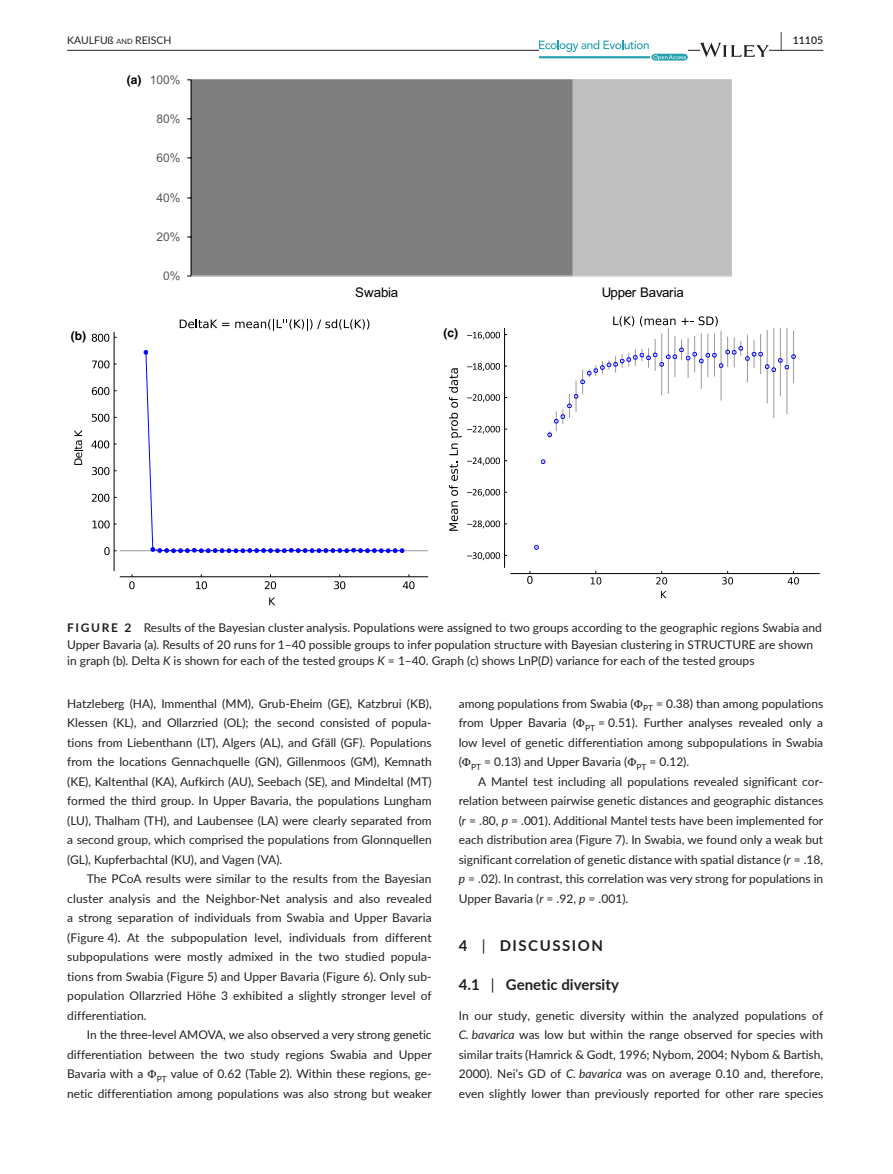
<style>
.page{position:relative;width:893px;height:1174px;background:#fff}
.page>*{position:absolute;margin:0;border:0;box-sizing:border-box;transform-origin:0 0}
.t1{font:600 19.5px "Lato";color:#231f20;scale:.48 1}
.t2{font:700 15px "Lato";color:#231f20}
.t3{font:700 15px "Lato";letter-spacing:.1em;color:#231f20}
.t4{font:13.35px "Arial";letter-spacing:-.02em;color:#000}
.t5{font:12px/19.5px "Lato";color:#231f20;text-align:justify}
.t6{font:12px "Arial";color:#595959}
.t7{font:700 12px "Helvetica";color:#000}
.t8{font:10.5px "Lato";color:#231f20}
.t9{font:600 10.5px "Lato";color:#231f20}
.s1{font-style:inherit}
.s2{font-size:7.35px}
.s3{font-weight:700}
.s4{font-style:italic}
.s5{font-family:"STIX"}
.s6{font-weight:400}
</style>
<div class="page">
<hr style="left:67px;top:50px;width:756px;height:1px;background:#231f20">
<svg style="left:539px;top:40px;width:149px;height:21px"></svg>
<svg style="left:700px;top:43px;width:69px;height:14px"></svg>
<div style="left:191px;top:79px;width:382px;height:196px;background:#7f7f7f"></div>
<div style="left:573px;top:79px;width:159px;height:197px;background:#bfbfbf"></div>
<hr style="left:191px;top:80px;width:1px;height:196px;background:#000">
<hr style="left:191px;top:275px;width:540px;height:1px;background:#d9d9d9">
<hr style="left:120px;top:550px;width:308px;height:1px;background:#999">
<svg style="left:145px;top:354px;width:9px;height:197px"></svg>
<svg style="left:144px;top:350px;width:4px;height:4px"></svg>
<svg style="left:151px;top:547px;width:253px;height:6px"></svg>
<svg style="left:129px;top:574px;width:6px;height:15px"></svg>
<svg style="left:196px;top:574px;width:11px;height:15px"></svg>
<svg style="left:265px;top:574px;width:11px;height:15px"></svg>
<svg style="left:334px;top:574px;width:11px;height:15px"></svg>
<svg style="left:403px;top:574px;width:12px;height:15px"></svg>
<svg style="left:269px;top:597px;width:6px;height:8px"></svg>
<svg style="left:104px;top:547px;width:13px;height:8px"></svg>
<svg style="left:92px;top:520px;width:25px;height:8px"></svg>
<svg style="left:92px;top:494px;width:25px;height:8px"></svg>
<svg style="left:92px;top:467px;width:25px;height:8px"></svg>
<svg style="left:91px;top:440px;width:26px;height:8px"></svg>
<svg style="left:92px;top:414px;width:25px;height:8px"></svg>
<svg style="left:92px;top:387px;width:25px;height:8px"></svg>
<svg style="left:92px;top:360px;width:25px;height:8px"></svg>
<svg style="left:92px;top:334px;width:25px;height:8px"></svg>
<svg style="left:74px;top:430px;width:8px;height:35px"></svg>
<hr style="left:120px;top:576px;width:308px;height:1px;background:#000">
<hr style="left:114px;top:332px;width:1px;height:238px;background:#000">
<svg style="left:180px;top:319px;width:49px;height:9px"></svg>
<svg style="left:235px;top:319px;width:134px;height:12px"></svg>
<hr style="left:661px;top:334px;width:1px;height:61px;background:#999">
<hr style="left:668px;top:328px;width:1px;height:65px;background:#999">
<hr style="left:675px;top:337px;width:1px;height:40px;background:#999">
<hr style="left:694px;top:336px;width:1px;height:36px;background:#999">
<hr style="left:701px;top:334px;width:1px;height:54px;background:#999">
<hr style="left:707px;top:334px;width:1px;height:42px;background:#999">
<hr style="left:714px;top:334px;width:1px;height:42px;background:#999">
<hr style="left:721px;top:331px;width:1px;height:69px;background:#999">
<hr style="left:727px;top:337px;width:1px;height:30px;background:#999">
<hr style="left:747px;top:335px;width:1px;height:47px;background:#999">
<hr style="left:760px;top:334px;width:1px;height:40px;background:#999">
<hr style="left:767px;top:330px;width:1px;height:73px;background:#999">
<hr style="left:773px;top:328px;width:1px;height:89px;background:#999">
<hr style="left:780px;top:328px;width:1px;height:68px;background:#999">
<hr style="left:787px;top:328px;width:1px;height:85px;background:#999">
<hr style="left:793px;top:331px;width:1px;height:51px;background:#999">
<svg style="left:534px;top:545px;width:4px;height:4px"></svg>
<svg style="left:541px;top:460px;width:4px;height:4px"></svg>
<svg style="left:548px;top:338px;width:248px;height:99px"></svg>
<svg style="left:527px;top:571px;width:6px;height:13px"></svg>
<svg style="left:591px;top:571px;width:10px;height:13px"></svg>
<svg style="left:656px;top:571px;width:11px;height:13px"></svg>
<svg style="left:722px;top:571px;width:11px;height:13px"></svg>
<svg style="left:788px;top:571px;width:11px;height:13px"></svg>
<svg style="left:661px;top:591px;width:6px;height:7px"></svg>
<hr style="left:511px;top:573px;width:308px;height:1px;background:#000">
<hr style="left:504px;top:328px;width:1px;height:239px;background:#000">
<svg style="left:613px;top:316px;width:21px;height:10px"></svg>
<svg style="left:640px;top:316px;width:35px;height:10px"></svg>
<svg style="left:681px;top:316px;width:37px;height:10px"></svg>
<svg style="left:467px;top:332px;width:40px;height:8px"></svg>
<svg style="left:449px;top:363px;width:58px;height:168px"></svg>
<svg style="left:467px;top:552px;width:40px;height:8px"></svg>
<h1 class="t1" style="left:780px;top:26px;width:7px">|</h1>
<p class="t8" style="left:67px;top:33px;width:106px">KAULFU<span class="s1">ß</span> <span class="s2">and</span> REISCH</p>
<p class="t9" style="left:793px;top:33px;width:32px">11105</p>
<p class="t7" style="left:127px;top:72px;width:16px">(a)</p>
<p class="t6" style="left:150px;top:72px;width:32px">100%</p>
<p class="t6" style="left:157px;top:111px;width:26px">80%</p>
<p class="t6" style="left:157px;top:150px;width:26px">60%</p>
<p class="t6" style="left:157px;top:189px;width:26px">40%</p>
<p class="t6" style="left:157px;top:229px;width:26px">20%</p>
<p class="t6" style="left:163px;top:268px;width:19px">0%</p>
<p class="t4" style="left:355px;top:284px;width:44px">Swabia</p>
<p class="t4" style="left:602px;top:284px;width:84px">Upper Bavaria</p>
<p class="t7" style="left:71px;top:328px;width:17px">(b)</p>
<p class="t7" style="left:443px;top:325px;width:16px">(c)</p>
<p class="t5" style="left:67px;top:619px;width:756px;line-height:16.5px;text-align:left"><span class="s3">FIGURE 2</span> Results of the Bayesian cluster analysis. Populations were assigned to two groups according to the geographic regions Swabia and<br>Upper Bavaria (a). Results of 20 runs for 1–40 possible groups to infer population structure with Bayesian clustering in STRUCTURE are shown in graph (b). Delta <span class="s4">K</span> is shown for each of the tested groups <span class="s4">K</span> = 1–40. Graph (c) shows LnP(<span class="s4">D</span>) variance for each of the tested groups</p>
<p class="t5" style="left:67px;top:693px;width:366px">Hatzleberg (HA), Immenthal (MM), Grub-Eheim (GE), Katzbrui (KB), Klessen (KL), and Ollarzried (OL); the second consisted of popula&shy;tions from Liebenthann (LT), Algers (AL), and Gfäll (GF). Populations from the locations Gennachquelle (GN), Gillenmoos (GM), Kemnath (KE), Kaltenthal (KA), Aufkirch (AU), Seebach (SE), and Mindeltal (MT) formed the third group. In Upper Bavaria, the populations Lungham (LU), Thalham (TH), and Laubensee (LA) were clearly separated from a second group, which comprised the populations from Glonnquellen (GL), Kupferbachtal (KU), and Vagen (VA).</p>
<p class="t5" style="left:67px;top:868px;width:366px;text-indent:20px">The PCoA results were similar to the results from the Bayesian cluster analysis and the Neighbor-Net analysis and also revealed a strong separation of individuals from Swabia and Upper Bavaria (Figure 4). At the subpopulation level, individuals from different subpopulations were mostly admixed in the two studied popula&shy;tions from Swabia (Figure 5) and Upper Bavaria (Figure 6). Only sub&shy;population Ollarzried Höhe 3 exhibited a slightly stronger level of differentiation.</p>
<p class="t5" style="left:67px;top:1024px;width:366px;text-indent:20px">In the three-level AMOVA, we also observed a very strong genetic differentiation between the two study regions Swabia and Upper Bavaria with a <span class="s5">Φ</span><sub>PT</sub> value of 0.62 (Table 2). Within these regions, ge&shy;netic differentiation among populations was also strong but weaker</p>
<p class="t5" style="left:459px;top:693px;width:366px">among populations from Swabia (<span class="s5">Φ</span><sub>PT</sub> = 0.38) than among populations from Upper Bavaria (<span class="s5">Φ</span><sub>PT</sub> = 0.51). Further analyses revealed only a low level of genetic differentiation among subpopulations in Swabia (<span class="s5">Φ</span><sub>PT</sub> = 0.13) and Upper Bavaria (<span class="s5">Φ</span><sub>PT</sub> = 0.12).</p>
<p class="t5" style="left:459px;top:771px;width:366px;text-indent:20px">A Mantel test including all populations revealed significant cor&shy;relation between pairwise genetic distances and geographic distances (<span class="s4">r</span> = .80, <span class="s4">p</span> = .001). Additional Mantel tests have been implemented for each distribution area (Figure 7). In Swabia, we found only a weak but significant correlation of genetic distance with spatial distance (<span class="s4">r</span> = .18, <span class="s4">p</span> = .02). In contrast, this correlation was very strong for populations in Upper Bavaria (<span class="s4">r</span> = .92, <span class="s4">p</span> = .001).</p>
<p class="t3" style="left:459px;top:934px;width:146px">4 <span class="s6">|</span> DISCUSSION</p>
<p class="t2" style="left:459px;top:973px;width:162px">4.1 <span class="s6">|</span> Genetic diversity</p>
<p class="t5" style="left:459px;top:1005px;width:366px">In our study, genetic diversity within the analyzed populations of <span class="s4">C. bavarica</span> was low but within the range observed for species with similar traits (Hamrick &amp; Godt, 1996; Nybom, 2004; Nybom &amp; Bartish, 2000). Nei’s GD of <span class="s4">C. bavarica</span> was on average 0.10 and, therefore, even slightly lower than previously reported for other rare species</p>
</div>
